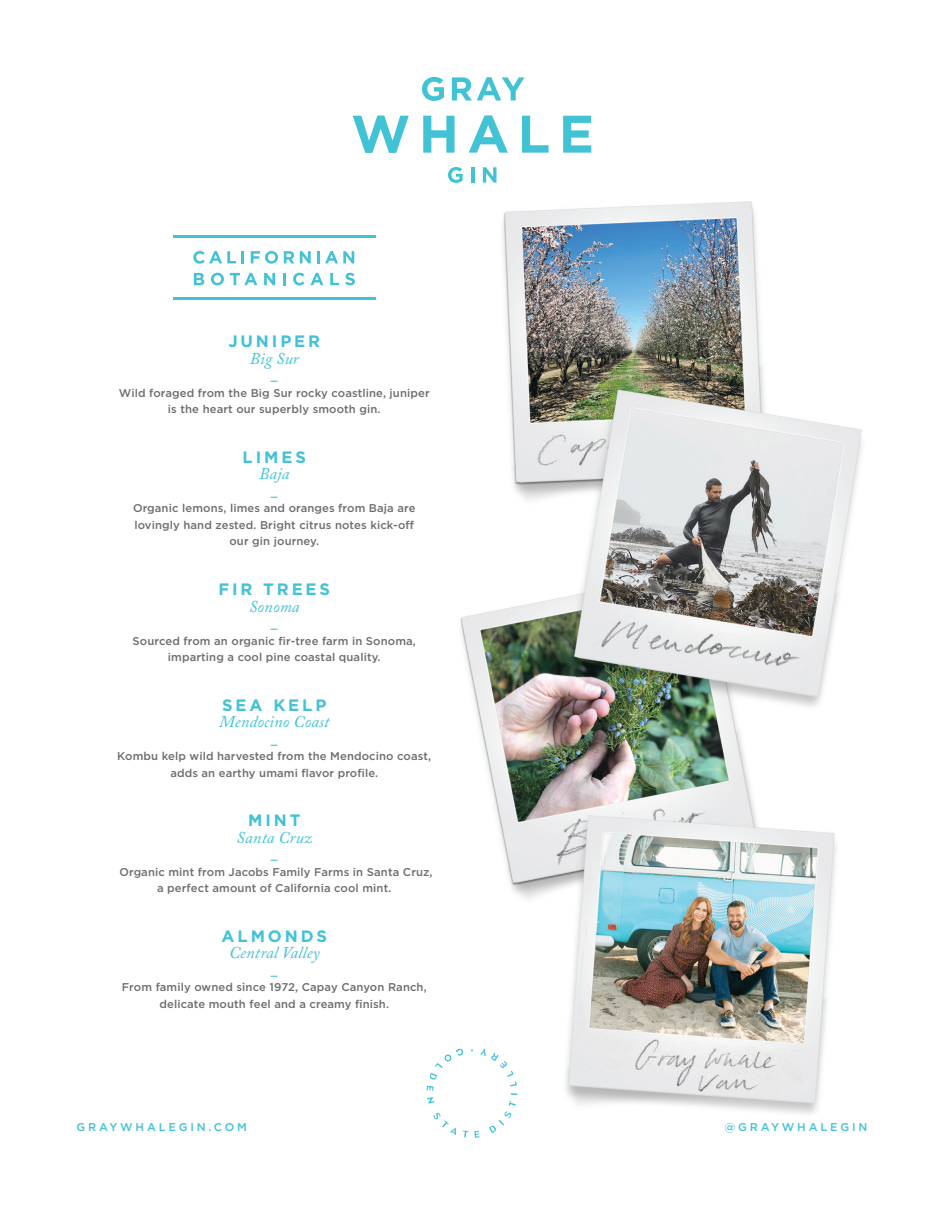
<style>
.page{position:relative;width:944px;height:1214px;background:#fff}
.page>*{position:absolute;margin:0;border:0;box-sizing:border-box;transform-origin:0 0}
.t1{font:italic 16.5px "Adobe Caslon Pro";letter-spacing:.01em;color:#41c2d5}
.t2{font:700 16.5px "Gotham";letter-spacing:.175em;color:#41c2d5}
.t3{font:500 11.25px/16.5px "Gotham";letter-spacing:.01em;color:#6c6d70;text-align:center}
.t4{font:500 11.25px "Gotham";letter-spacing:.25em;color:#41c2d5}
</style>
<div class="page">
<img style="left:173px;top:77px;width:689px;height:1061px">
<svg style="left:429px;top:1048px;width:34px;height:31px"></svg>
<svg style="left:426px;top:1085px;width:7px;height:5px"></svg>
<svg style="left:427px;top:1097px;width:7px;height:6px"></svg>
<svg style="left:433px;top:1112px;width:23px;height:23px"></svg>
<svg style="left:463px;top:1130px;width:5px;height:7px"></svg>
<svg style="left:474px;top:1130px;width:5px;height:7px"></svg>
<svg style="left:489px;top:1100px;width:27px;height:33px"></svg>
<svg style="left:480px;top:1048px;width:37px;height:38px"></svg>
<svg style="left:193px;top:251px;width:43px;height:13px"></svg>
<svg style="left:242px;top:251px;width:2px;height:12px"></svg>
<svg style="left:251px;top:251px;width:27px;height:13px"></svg>
<svg style="left:284px;top:251px;width:10px;height:12px"></svg>
<svg style="left:300px;top:251px;width:11px;height:12px"></svg>
<svg style="left:317px;top:251px;width:37px;height:12px"></svg>
<svg style="left:194px;top:273px;width:10px;height:12px"></svg>
<svg style="left:211px;top:273px;width:13px;height:12px"></svg>
<svg style="left:230px;top:273px;width:27px;height:12px"></svg>
<svg style="left:264px;top:273px;width:11px;height:12px"></svg>
<svg style="left:283px;top:273px;width:3px;height:12px"></svg>
<svg style="left:293px;top:273px;width:11px;height:12px"></svg>
<svg style="left:310px;top:273px;width:13px;height:12px"></svg>
<svg style="left:330px;top:273px;width:9px;height:12px"></svg>
<svg style="left:345px;top:273px;width:10px;height:12px"></svg>
<hr style="left:173px;top:236px;width:203px;height:2px;background:#41c2d5">
<hr style="left:173px;top:297px;width:203px;height:3px;background:#41c2d5">
<svg style="left:448px;top:167px;width:14px;height:16px"></svg>
<hr style="left:471px;top:167px;width:3px;height:16px;background:#41c2d5">
<svg style="left:483px;top:167px;width:13px;height:16px"></svg>
<svg style="left:422px;top:77px;width:22px;height:24px"></svg>
<svg style="left:452px;top:77px;width:72px;height:23px"></svg>
<svg style="left:352px;top:116px;width:57px;height:37px"></svg>
<svg style="left:423px;top:116px;width:31px;height:37px"></svg>
<svg style="left:468px;top:115px;width:40px;height:38px"></svg>
<svg style="left:522px;top:116px;width:26px;height:37px"></svg>
<svg style="left:563px;top:116px;width:28px;height:37px"></svg>
<p class="t2" style="left:228px;top:332px;width:93px">JUNIPER</p>
<p class="t1" style="left:250px;top:348px;width:51px">Big Sur</p>
<p class="t4" style="left:271px;top:370px;width:8px">_</p>
<p class="t3" style="left:119px;top:384px;width:312px">Wild foraged from the Big Sur rocky coastline, juniper</p>
<p class="t3" style="left:168px;top:401px;width:214px">is the heart our superbly smooth gin.</p>
<p class="t2" style="left:243px;top:447px;width:65px">LIMES</p>
<p class="t1" style="left:259px;top:464px;width:32px">Baja</p>
<p class="t4" style="left:271px;top:485px;width:8px">_</p>
<p class="t3" style="left:133px;top:500px;width:284px;text-align:left">Organic lemons, limes and oranges from Baja are lovingly hand zested. Bright citrus notes kick-off</p>
<p class="t3" style="left:229px;top:533px;width:91px">our gin journey.</p>
<p class="t2" style="left:218px;top:579px;width:113px">FIR TREES</p>
<p class="t1" style="left:249px;top:596px;width:52px">Sonoma</p>
<p class="t4" style="left:271px;top:617px;width:8px">_</p>
<p class="t3" style="left:133px;top:632px;width:285px">Sourced from an organic fir-tree farm in Sonoma, imparting a cool pine coastal quality.</p>
<p class="t2" style="left:222px;top:695px;width:106px">SEA KELP</p>
<p class="t1" style="left:219px;top:711px;width:111px">Mendocino Coast</p>
<p class="t4" style="left:271px;top:733px;width:8px">_</p>
<p class="t3" style="left:117px;top:747px;width:315px">Kombu kelp wild harvested from the Mendocino coast, adds an earthy umami flavor profile.</p>
<p class="t2" style="left:248px;top:810px;width:54px">MINT</p>
<p class="t1" style="left:237px;top:827px;width:77px">Santa Cruz</p>
<p class="t4" style="left:271px;top:848px;width:8px">_</p>
<p class="t3" style="left:119px;top:863px;width:315px">Organic mint from Jacobs Family Farms in Santa Cruz,</p>
<p class="t3" style="left:157px;top:879px;width:236px">a perfect amount of California cool mint.</p>
<p class="t2" style="left:222px;top:926px;width:107px">ALMONDS</p>
<p class="t1" style="left:229px;top:942px;width:92px">Central Valley</p>
<p class="t4" style="left:271px;top:964px;width:8px">_</p>
<p class="t3" style="left:122px;top:978px;width:306px">From family owned since 1972, Capay Canyon Ranch, delicate mouth feel and a creamy finish.</p>
<p class="t4" style="left:77px;top:1121px;width:172px">GRAYWHALEGIN.COM</p>
<p class="t4" style="left:724px;top:1121px;width:144px">@GRAYWHALEGIN</p>
</div>
